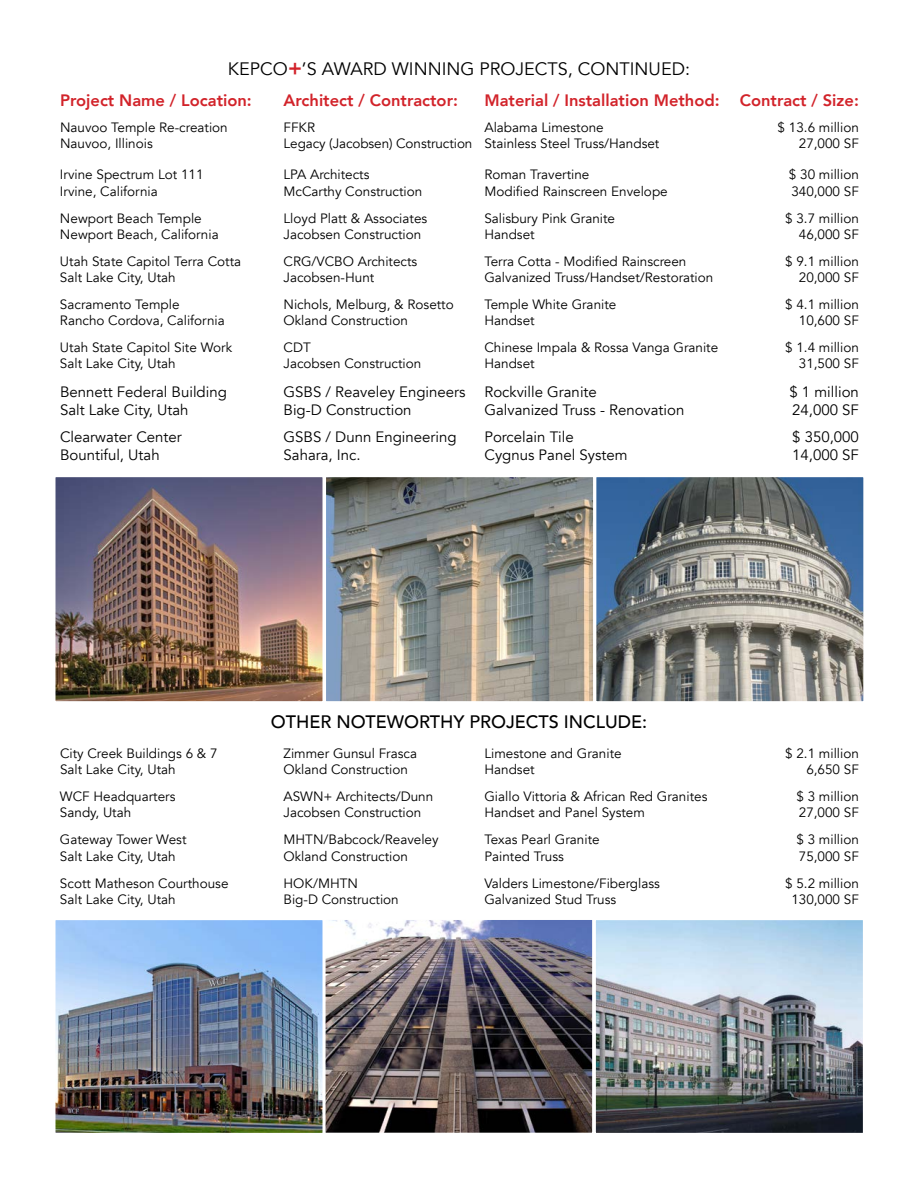
<style>
.page{position:relative;width:918px;height:1188px;background:#fff}
.page>*{position:absolute;margin:0;border:0;box-sizing:border-box;transform-origin:0 0}
.t1{font:18px "Avenir";color:#000}
.t2{font:500 18px "Avenir";color:#000}
.t3{font:800 16.5px "Avenir";color:#d2232a}
.t4{font:15px/18px "Avenir";color:#000}
.t5{font:13.5px/16.2px "Avenir";color:#000}
.s1{font-weight:800;font-size:21px;color:#d2232a}
</style>
<div class="page">
<img style="left:56px;top:478px;width:806px;height:222px">
<div style="left:52px;top:474px;width:274px;height:230px;border:3px solid #fff"></div>
<div style="left:593px;top:474px;width:273px;height:230px;border:3px solid #fff"></div>
<div style="left:323px;top:474px;width:273px;height:230px;border:3px solid #fff"></div>
<img style="left:56px;top:921px;width:806px;height:211px">
<div style="left:322px;top:917px;width:273px;height:219px;border:3px solid #fff"></div>
<div style="left:593px;top:917px;width:273px;height:219px;border:3px solid #fff"></div>
<div style="left:52px;top:917px;width:274px;height:219px;border:3px solid #fff"></div>
<h1 class="t1" style="left:228px;top:58px;width:464px">KEPCO<span class="s1">+</span>’S AWARD WINNING PROJECTS, CONTINUED:</h1>
<p class="t3" style="left:60px;top:88px;width:193px">Project Name / Location:</p>
<p class="t3" style="left:284px;top:88px;width:176px">Architect / Contractor:</p>
<p class="t3" style="left:484px;top:88px;width:376px">Material / Installation Method: Contract / Size:</p>
<p class="t5" style="left:60px;top:119px;width:169px">Nauvoo Temple Re-creation<br>Nauvoo, Illinois</p>
<p class="t5" style="left:284px;top:119px;width:190px">FFKR<br>Legacy (Jacobsen) Construction</p>
<p class="t5" style="left:484px;top:119px;width:176px">Alabama Limestone<br>Stainless Steel Truss/Handset</p>
<p class="t5" style="left:778px;top:119px;width:83px;text-align:right">$ 13.6 million<br>27,000 SF</p>
<p class="t5" style="left:60px;top:167px;width:145px">Irvine Spectrum Lot 111<br>Irvine, California</p>
<p class="t5" style="left:284px;top:167px;width:140px">LPA Architects<br>McCarthy Construction</p>
<p class="t5" style="left:484px;top:167px;width:185px">Roman Travertine<br>Modified Rainscreen Envelope</p>
<p class="t5" style="left:789px;top:167px;width:71px">$ 30 million<br>340,000 SF</p>
<p class="t5" style="left:60px;top:210px;width:160px">Newport Beach Temple<br>Newport Beach, California</p>
<p class="t5" style="left:284px;top:210px;width:145px">Lloyd Platt &amp; Associates<br>Jacobsen Construction</p>
<p class="t5" style="left:484px;top:210px;width:132px">Salisbury Pink Granite<br>Handset</p>
<p class="t5" style="left:785px;top:210px;width:75px;text-align:right">$ 3.7 million<br>46,000 SF</p>
<p class="t5" style="left:60px;top:253px;width:183px">Utah State Capitol Terra Cotta<br>Salt Lake City, Utah</p>
<p class="t5" style="left:284px;top:253px;width:135px">CRG/VCBO Architects<br>Jacobsen-Hunt</p>
<p class="t5" style="left:484px;top:253px;width:230px">Terra Cotta - Modified Rainscreen<br>Galvanized Truss/Handset/Restoration</p>
<p class="t5" style="left:785px;top:253px;width:75px;text-align:right">$ 9.1 million<br>20,000 SF</p>
<p class="t5" style="left:60px;top:296px;width:166px">Sacramento Temple<br>Rancho Cordova, California</p>
<p class="t5" style="left:284px;top:296px;width:172px">Nichols, Melburg, &amp; Rosetto<br>Okland Construction</p>
<p class="t5" style="left:484px;top:296px;width:133px">Temple White Granite<br>Handset</p>
<p class="t5" style="left:785px;top:296px;width:75px;text-align:right">$ 4.1 million<br>10,600 SF</p>
<p class="t5" style="left:60px;top:340px;width:174px">Utah State Capitol Site Work<br>Salt Lake City, Utah</p>
<p class="t5" style="left:284px;top:340px;width:139px">CDT<br>Jacobsen Construction</p>
<p class="t5" style="left:484px;top:340px;width:235px">Chinese Impala &amp; Rossa Vanga Granite<br>Handset</p>
<p class="t5" style="left:785px;top:340px;width:75px;text-align:right">$ 1.4 million<br>31,500 SF</p>
<p class="t4" style="left:60px;top:383px;width:168px">Bennett Federal Building<br>Salt Lake City, Utah</p>
<p class="t4" style="left:284px;top:383px;width:184px">GSBS / Reaveley Engineers<br>Big-D Construction</p>
<p class="t4" style="left:484px;top:383px;width:202px">Rockville Granite<br>Galvanized Truss - Renovation</p>
<p class="t4" style="left:789px;top:383px;width:71px">$ 1 million<br>24,000 SF</p>
<p class="t4" style="left:60px;top:428px;width:123px">Clearwater Center<br>Bountiful, Utah</p>
<p class="t4" style="left:284px;top:428px;width:175px">GSBS / Dunn Engineering<br>Sahara, Inc.</p>
<p class="t4" style="left:484px;top:428px;width:145px">Porcelain Tile<br>Cygnus Panel System</p>
<p class="t4" style="left:792px;top:428px;width:68px">$ 350,000<br>14,000 SF</p>
<h1 class="t2" style="left:271px;top:706px;width:378px">OTHER NOTEWORTHY PROJECTS INCLUDE:</h1>
<p class="t5" style="left:60px;top:745px;width:159px">City Creek Buildings 6 &amp; 7<br>Salt Lake City, Utah</p>
<p class="t5" style="left:284px;top:745px;width:135px">Zimmer Gunsul Frasca<br>Okland Construction</p>
<p class="t5" style="left:484px;top:745px;width:139px">Limestone and Granite<br>Handset</p>
<p class="t5" style="left:785px;top:745px;width:75px;text-align:right">$ 2.1 million<br>6,650 SF</p>
<p class="t5" style="left:60px;top:789px;width:117px">WCF Headquarters<br>Sandy, Utah</p>
<p class="t5" style="left:284px;top:789px;width:151px">ASWN+ Architects/Dunn<br>Jacobsen Construction</p>
<p class="t5" style="left:484px;top:789px;width:225px">Giallo Vittoria &amp; African Red Granites<br>Handset and Panel System</p>
<p class="t5" style="left:796px;top:789px;width:64px">$ 3 million<br>27,000 SF</p>
<p class="t5" style="left:60px;top:832px;width:128px">Gateway Tower West<br>Salt Lake City, Utah</p>
<p class="t5" style="left:284px;top:832px;width:157px">MHTN/Babcock/Reaveley<br>Okland Construction</p>
<p class="t5" style="left:484px;top:832px;width:117px">Texas Pearl Granite<br>Painted Truss</p>
<p class="t5" style="left:796px;top:832px;width:64px">$ 3 million<br>75,000 SF</p>
<p class="t5" style="left:60px;top:875px;width:170px">Scott Matheson Courthouse<br>Salt Lake City, Utah</p>
<p class="t5" style="left:284px;top:875px;width:117px">HOK/MHTN<br>Big-D Construction</p>
<p class="t5" style="left:484px;top:875px;width:177px">Valders Limestone/Fiberglass<br>Galvanized Stud Truss</p>
<p class="t5" style="left:785px;top:875px;width:75px;text-align:center">$ 5.2 million<br>130,000 SF</p>
</div>
